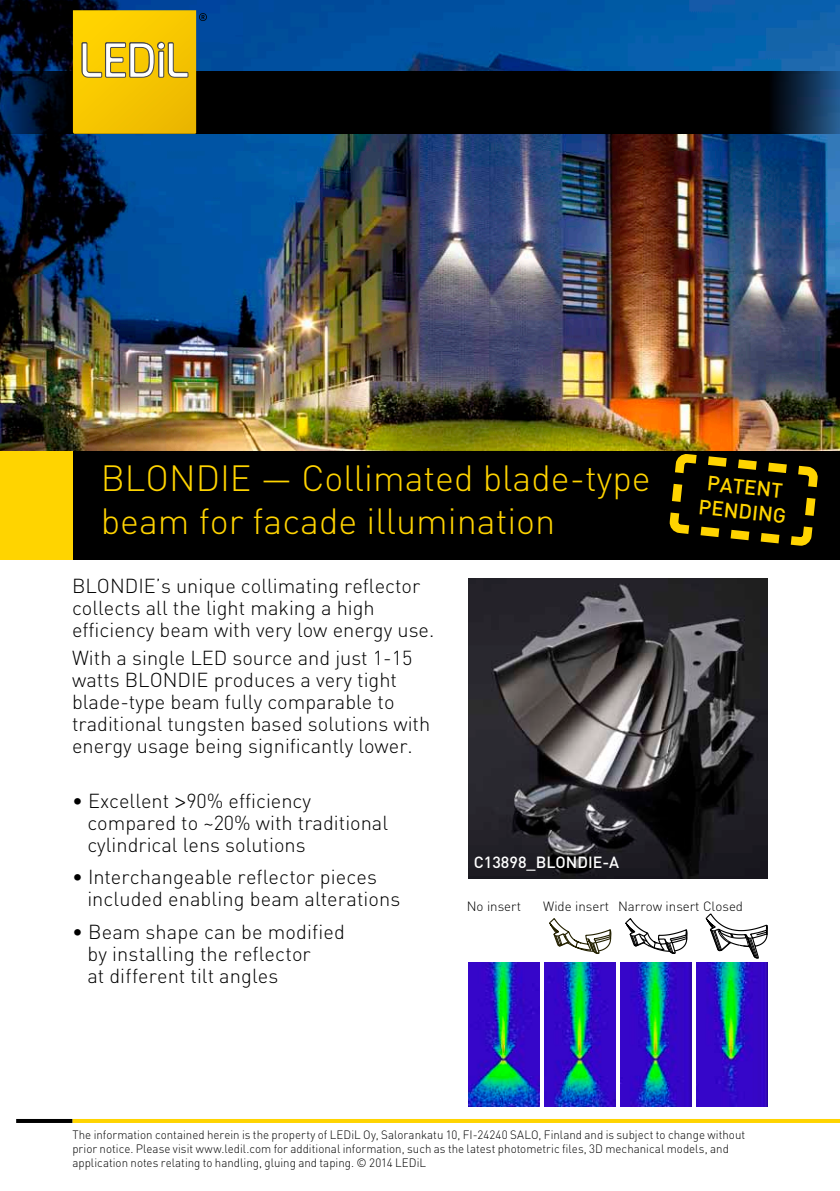
<style>
.page{position:relative;width:840px;height:1191px;background:#fff}
.page>*{position:absolute;margin:0;border:0;box-sizing:border-box;transform-origin:0 0}
.t1{font:300 36px/43.2px "DIN";color:#ffd400}
.t2{font:500 20.6px/24.6px "DIN";color:#ffd400}
.t3{font:300 20px/22px "DIN";color:#000}
.t4{font:500 16px "DIN";color:#fff}
.t5{font:300 13.2px "DIN";color:#000}
.t6{font:300 12px/14px "DIN";letter-spacing:.005em;color:#000;scale:.96 1}
.s1{font-family:"Myriad Pro";font-weight:400;font-stretch:condensed}
</style>
<div class="page">
<img style="left:0;top:0;width:839px;height:451px">
<hr style="left:72px;top:1119px;width:767px;height:4px;background:#ffd400">
<hr style="left:16px;top:1119px;width:56px;height:4px;background:#000">
<div style="left:0;top:451px;width:839px;height:109px;background:#000"></div>
<div style="left:0;top:451px;width:72px;height:109px;background:#ffd400"></div>
<img style="left:468px;top:579px;width:299px;height:299px">
<img style="left:468px;top:962px;width:71px;height:144px">
<img style="left:544px;top:962px;width:71px;height:144px">
<img style="left:620px;top:962px;width:71px;height:144px">
<img style="left:696px;top:962px;width:71px;height:144px">
<div style="left:73px;top:72px;width:694px;height:62px;background:#000001"></div>
<img style="left:767px;top:72px;width:72px;height:62px">
<img style="left:0;top:72px;width:73px;height:62px">
<svg style="left:73px;top:10px;width:134px;height:124px;background:#dcb719"></svg>
<svg style="left:549px;top:918px;width:62px;height:36px"></svg>
<svg style="left:625px;top:918px;width:62px;height:36px"></svg>
<svg style="left:705px;top:913px;width:63px;height:46px"></svg>
<svg style="left:669px;top:454px;width:149px;height:92px"></svg>
<h1 class="t1" style="left:101px;top:456px;width:551px">BLONDIE — Collimated blade-type beam for facade illumination</h1>
<p class="t2" style="left:702px;top:469px;width:89px;rotate:6deg">PATENT<br>PENDING</p>
<p class="t3" style="left:72px;top:575px;width:363px">BLONDIE’s unique collimating reflector collects all the light making a high efficiency beam with very low energy use.</p>
<p class="t3" style="left:72px;top:646px;width:359px">With a single LED source and just 1-15 watts BLONDIE produces a very tight blade-type beam fully comparable to traditional tungsten based solutions with energy usage being significantly lower.</p>
<p class="t3" style="left:87px;top:790px;width:302px;text-indent:-15px">• Excellent <span class="s1">&gt;</span>90% efficiency compared to ~20% with traditional cylindrical lens solutions</p>
<p class="t3" style="left:87px;top:866px;width:314px;text-indent:-15px">• Interchangeable reflector pieces included enabling beam alterations</p>
<p class="t3" style="left:87px;top:920px;width:259px;text-indent:-15px">• Beam shape can be modified by installing the reflector<br>at different tilt angles</p>
<p class="t4" style="left:473px;top:851px;width:147px">C13898_BLONDIE-A</p>
<p class="t5" style="left:466px;top:897px;width:56px">No insert</p>
<p class="t5" style="left:543px;top:897px;width:201px">Wide insert Narrow insert Closed</p>
<p class="t6" style="left:72px;top:1127px;width:702px">The information contained herein is the property of LEDiL Oy, Salorankatu 10, FI-24240 SALO, Finland and is subject to change without prior notice. Please visit www.ledil.com for additional information, such as the latest photometric files, 3D mechanical models, and application notes relating to handling, gluing and taping. © 2014 LEDiL</p>
</div>
